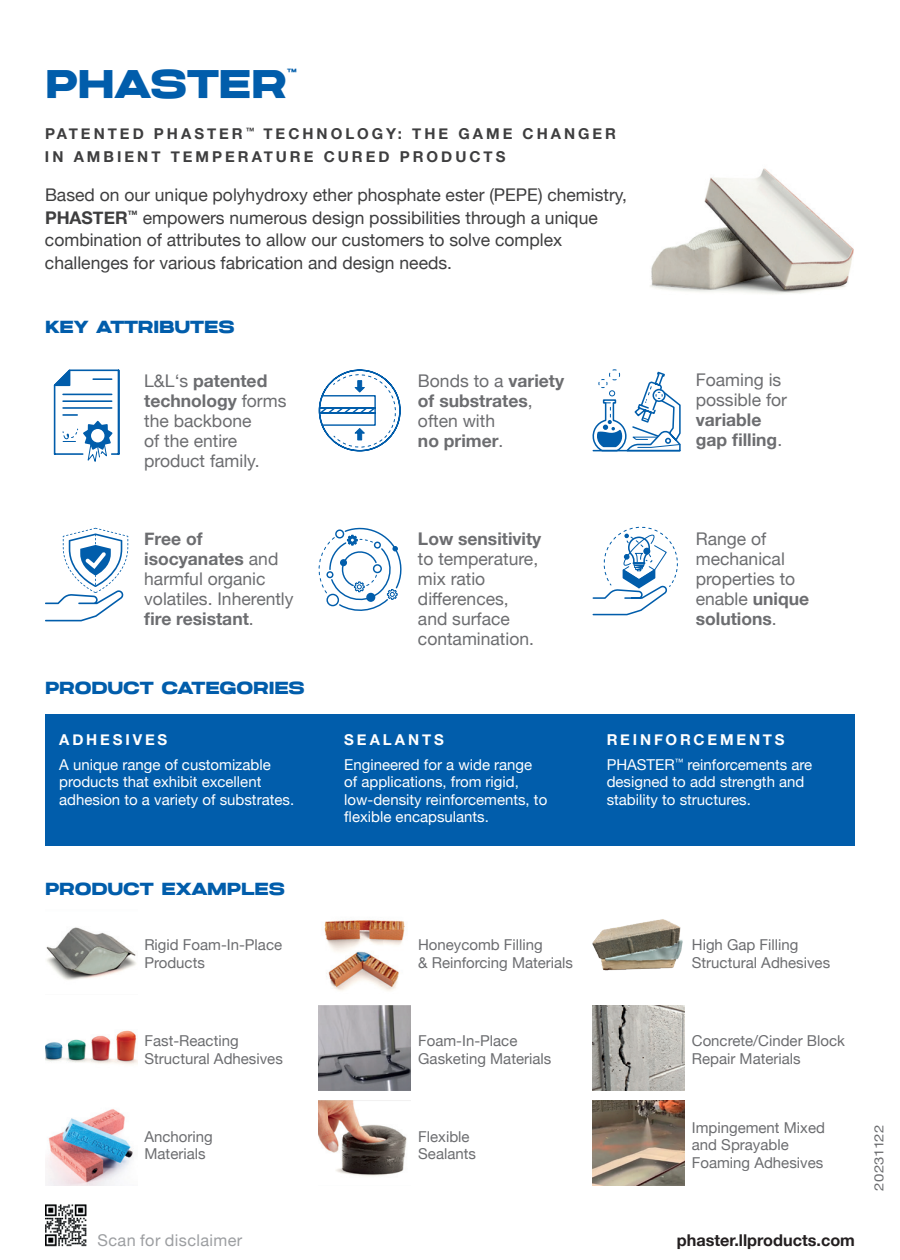
<style>
.page{position:relative;width:900px;height:1260px;background:#fff}
.page>*{position:absolute;margin:0;border:0;box-sizing:border-box;transform-origin:0 0}
.t1{font:40px "Joyride STD";letter-spacing:-.01em;color:#015dab}
.t2{font:17.5px/20px "Helvetica Neue";color:#6c6d70}
.t3{font:17.5px/22.5px "Helvetica Neue";color:#3e3e3f}
.t4{font:700 17.5px/20px "Helvetica Neue";color:#6c6d70}
.t5{font:17.5px "Joyride STD";letter-spacing:-.01em;color:#015dab}
.t6{font:700 16.25px "Helvetica Neue";color:#231f20}
.t7{font:16.25px "Helvetica Neue";letter-spacing:.025em;color:#9d9fa2}
.t8{font:15px/17.5px "Helvetica Neue";color:#6c6d70}
.t9{font:15px/17.5px "Helvetica Neue";color:#fff}
.t10{font:700 15px/22.5px "Helvetica Neue";letter-spacing:.2em;color:#3e3e3f}
.t11{font:700 15px "Helvetica Neue";letter-spacing:.195em;color:#fff}
.t12{font:12.75px "Helvetica Neue";letter-spacing:.01em;color:#6c6d70;scale:1.17 1}
.s1{font-weight:700}
.s2{font-weight:400}
</style>
<div class="page">
<img style="left:46px;top:927px;width:90px;height:53px">
<img style="left:324px;top:920px;width:81px;height:71px">
<img style="left:592px;top:919px;width:91px;height:52px">
<img style="left:45px;top:1030px;width:92px;height:35px">
<img style="left:319px;top:1005px;width:92px;height:85px">
<img style="left:592px;top:1005px;width:93px;height:85px">
<img style="left:46px;top:1109px;width:87px;height:77px">
<img style="left:319px;top:1101px;width:88px;height:75px">
<img style="left:592px;top:1101px;width:93px;height:85px">
<img style="left:650px;top:168px;width:204px;height:126px">
<img style="left:45px;top:1204px;width:42px;height:43px">
<div style="left:45px;top:714px;width:810px;height:131px;background:#015dab"></div>
<svg style="left:318px;top:369px;width:83px;height:83px"></svg>
<svg style="left:45px;top:528px;width:83px;height:93px"></svg>
<svg style="left:592px;top:369px;width:89px;height:83px"></svg>
<hr style="left:593px;top:450px;width:87px;height:1px;background:#015dab">
<svg style="left:592px;top:526px;width:86px;height:90px"></svg>
<svg style="left:318px;top:527px;width:84px;height:84px"></svg>
<svg style="left:53px;top:369px;width:67px;height:93px"></svg>
<h1 class="t1" style="left:45px;top:60px;width:253px">PHASTER<sup>™</sup></h1>
<p class="t10" style="left:45px;top:123px;width:573px">PATENTED PHASTER <sup>™</sup> TECHNOLOGY: THE GAME CHANGER<br>IN AMBIENT TEMPERATURE CURED PRODUCTS</p>
<p class="t3" style="left:45px;top:185px;width:584px">Based on our unique polyhydroxy ether phosphate ester (PEPE) chemistry, <span class="s1">PHASTER</span><sup>™</sup> empowers numerous design possibilities through a unique combination of attributes to allow our customers to solve complex challenges for various fabrication and design needs.</p>
<p class="t5" style="left:45px;top:316px;width:191px">KEY ATTRIBUTES</p>
<p class="t2" style="left:144px;top:371px;width:144px">L&amp;L‘s <span class="s1">patented technology</span> forms the backbone<br>of the entire product family.</p>
<p class="t2" style="left:144px;top:530px;width:151px"><span class="s1">Free of isocyanates</span> and harmful organic volatiles. Inherently <span class="s1">fire resistant</span>.</p>
<p class="t5" style="left:45px;top:677px;width:261px">PRODUCT CATEGORIES</p>
<p class="t11" style="left:59px;top:728px;width:110px">ADHESIVES</p>
<p class="t9" style="left:59px;top:757px;width:237px">A unique range of customizable products that exhibit excellent adhesion to a variety of substrates.</p>
<p class="t5" style="left:45px;top:878px;width:242px">PRODUCT EXAMPLES</p>
<p class="t8" style="left:144px;top:937px;width:139px">Rigid Foam-In-Place<br>Products</p>
<p class="t4" style="left:418px;top:371px;width:148px"><span class="s2">Bonds to a</span> variety of substrates<span class="s2">, often with<br></span>no primer<span class="s2">.</span></p>
<p class="t4" style="left:418px;top:529px;width:125px">Low sensitivity</p>
<p class="t2" style="left:418px;top:550px;width:122px">to temperature, mix ratio differences, and surface contamination.</p>
<p class="t11" style="left:344px;top:728px;width:101px">SEALANTS</p>
<p class="t9" style="left:344px;top:757px;width:205px">Engineered for a wide range of applications, from rigid, low-density reinforcements, to flexible encapsulants.</p>
<p class="t2" style="left:696px;top:371px;width:93px">Foaming is possible for</p>
<p class="t4" style="left:696px;top:410px;width:88px">variable gap filling<span class="s2">.</span></p>
<p class="t2" style="left:696px;top:529px;width:115px">Range of mechanical properties to enable <span class="s1">unique solutions</span>.</p>
<p class="t9" style="left:607px;top:729px;width:207px;line-height:24.5px"><span class="s1">REINFORCEMENTS<br></span>PHASTER<sup>™</sup> reinforcements are</p>
<p class="t9" style="left:607px;top:774px;width:199px">designed to add strength and stability to structures.</p>
<p class="t8" style="left:418px;top:937px;width:157px">Honeycomb Filling<br>&amp; Reinforcing Materials</p>
<p class="t8" style="left:692px;top:937px;width:140px">High Gap Filling<br>Structural Adhesives</p>
<p class="t8" style="left:145px;top:1033px;width:140px">Fast-Reacting<br>Structural Adhesives</p>
<p class="t8" style="left:418px;top:1033px;width:135px">Foam-In-Place<br>Gasketing Materials</p>
<p class="t8" style="left:692px;top:1033px;width:155px">Concrete/Cinder Block<br>Repair Materials</p>
<p class="t8" style="left:145px;top:1128px;width:70px">Anchoring<br>Materials</p>
<p class="t8" style="left:418px;top:1128px;width:59px">Flexible<br>Sealants</p>
<p class="t8" style="left:692px;top:1120px;width:135px">Impingement Mixed and Sprayable<br>Foaming Adhesives</p>
<p class="t7" style="left:98px;top:1228px;width:146px">Scan for disclaimer</p>
<p class="t6" style="left:677px;top:1227px;width:180px">phaster.llproducts.com</p>
<p class="t12" style="left:870px;top:1191px;width:58px;rotate:-90deg">20231122</p>
</div>
